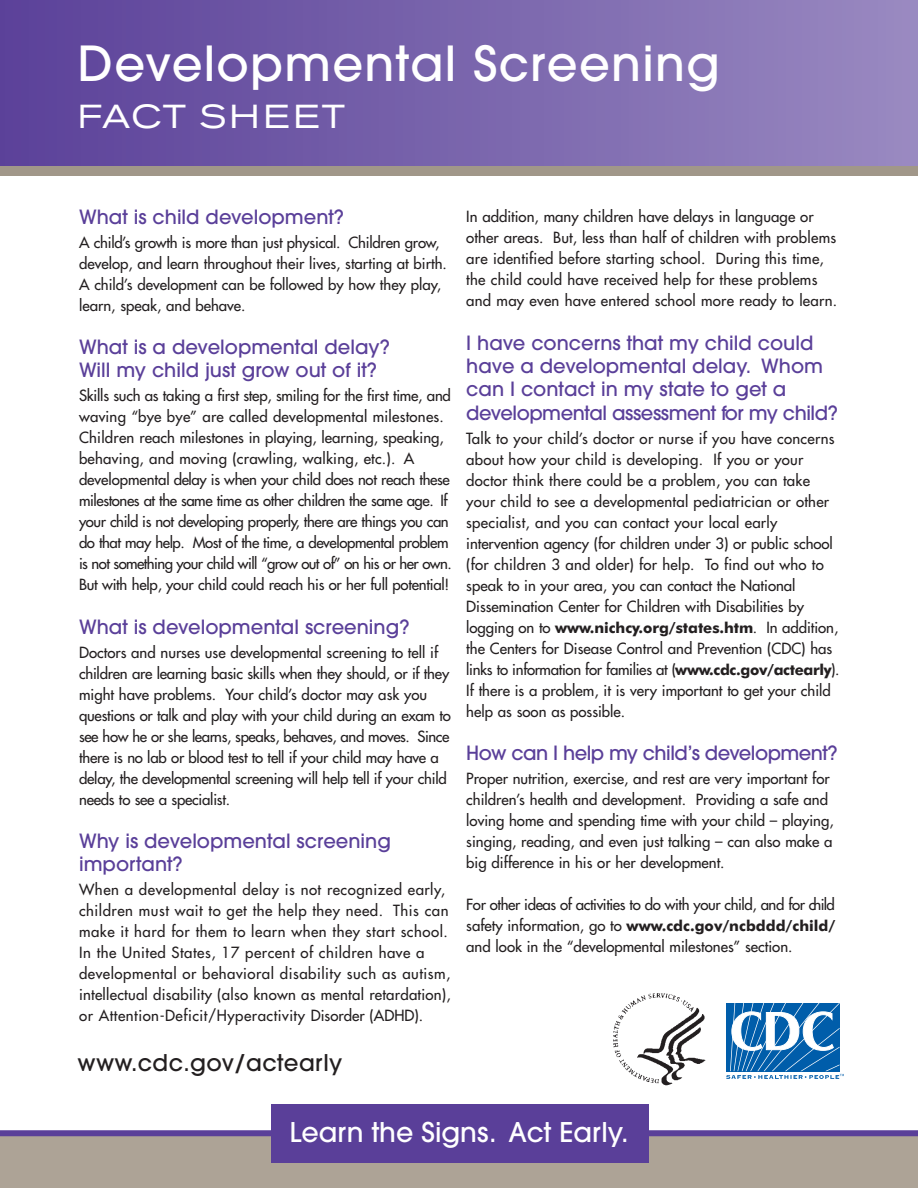
<style>
.page{position:relative;width:918px;height:1188px;background:#fff}
.page>*{position:absolute;margin:0;border:0;box-sizing:border-box;transform-origin:0 0}
.t1{font:500 48px "Avant Garde";letter-spacing:.025em;color:#fff}
.t2{font:expanded 33px "Akzidenz Grotesk BE";letter-spacing:.07em;color:#fff}
.t3{font:500 27px "Avant Garde";color:#fff}
.t4{font:500 22.95px "Avant Garde";letter-spacing:.015em;color:#231f20}
.t5{font:500 19.5px/23.4px "Avant Garde";color:#5a3f99}
.t6{font:500 19.5px "Avant Garde";letter-spacing:-.025em;color:#5a3f99}
.t7{font:15px/21px "Futura";color:#231f20}
.t8{font:15px/21px "Futura";letter-spacing:.035em;color:#231f20}
.t9{font:700 15px "Futura BT";letter-spacing:-.005em;color:#231f20}
.t10{font:15px "Futura";letter-spacing:-.025em;color:#231f20}
.s1{font-family:"Futura";font-weight:400}
.s2{font-family:"Futura BT";font-weight:700}
</style>
<div class="page">
<div style="left:0;top:1134px;width:918px;height:54px;background:#ada396"></div>
<div style="left:0;top:1130px;width:918px;height:6px;background:#5a3f99"></div>
<div style="left:0;top:0;width:918px;height:176px;background:#a19789"></div>
<div style="left:0;top:0;width:918px;height:166px;background:linear-gradient(to right,#5b4199,#9989c0)"></div>
<img style="left:613px;top:993px;width:93px;height:93px">
<svg style="left:726px;top:1003px;width:118px;height:76px"></svg>
<div style="left:271px;top:1104px;width:378px;height:58px;background:#5a3f99"></div>
<h1 class="t1" style="left:78px;top:34px;width:643px">Developmental Screening</h1>
<h2 class="t2" style="left:78px;top:97px;width:269px">FACT SHEET</h2>
<h3 class="t5" style="left:79px;top:205px;width:266px">What is child development?</h3>
<p class="t7" style="left:79px;top:232px;width:369px">A child’s growth is more than just physical. Children grow, develop, and learn throughout their lives, starting at birth.<br>A child’s development can be followed by how they play, learn, speak, and behave.</p>
<h3 class="t5" style="left:79px;top:335px;width:312px">What is a developmental delay?<br>Will my child just grow out of it?</h3>
<p class="t7" style="left:79px;top:385px;width:374px">Skills such as taking a first step, smiling for the first time, and waving “bye bye” are called developmental milestones.<br>Children reach milestones in playing, learning, speaking, behaving, and moving (crawling, walking, etc.). A developmental delay is when your child does not reach these milestones at the same time as other children the same age. If your child is not developing properly, there are things you can do that may help. Most of the time, a developmental problem is not something your child will “grow out of” on his or her own.<br>But with help, your child could reach his or her full potential!</p>
<h3 class="t5" style="left:79px;top:615px;width:332px">What is developmental screening?</h3>
<p class="t7" style="left:79px;top:642px;width:373px">Doctors and nurses use developmental screening to tell if children are learning basic skills when they should, or if they might have problems. Your child’s doctor may ask you questions or talk and play with your child during an exam to see how he or she learns, speaks, behaves, and moves. Since there is no lab or blood test to tell if your child may have a delay, the developmental screening will help tell if your child needs to see a specialist.</p>
<h3 class="t5" style="left:79px;top:829px;width:313px">Why is developmental screening important?</h3>
<p class="t8" style="left:79px;top:879px;width:373px">When a developmental delay is not recognized early, children must wait to get the help they need. This can make it hard for them to learn when they start school.<br>In the United States, 17 percent of children have a developmental or behavioral disability such as autism, intellectual disability (also known as mental retardation), or Attention-Deficit/Hyperactivity Disorder (ADHD).</p>
<h3 class="t4" style="left:77px;top:1048px;width:266px">www.cdc.gov/actearly</h3>
<p class="t7" style="left:466px;top:206px;width:373px">In addition, many children have delays in language or other areas. But, less than half of children with problems are identified before starting school. During this time, the child could have received help for these problems and may even have entered school more ready to learn.</p>
<h3 class="t5" style="left:466px;top:331px;width:373px">I have concerns that my child could have a developmental delay. Whom can I contact in my state to get a developmental assessment for my child?</h3>
<p class="t7" style="left:466px;top:428px;width:370px">Talk to your child’s doctor or nurse if you have concerns about how your child is developing. If you or your doctor think there could be a problem, you can take your child to see a developmental pediatrician or other specialist, and you can contact your local early intervention agency (for children under 3) or public school (for children 3 and older) for help. To find out who to speak to in your area, you can contact the National Dissemination Center for Children with Disabilities by</p>
<p class="t9" style="left:466px;top:618px;width:374px"><span class="s1">logging on to</span> www.nichcy.org/states.htm<span class="s1">. In addition,</span></p>
<p class="t7" style="left:466px;top:638px;width:375px">the Centers for Disease Control and Prevention (CDC) has links to information for families at (<span class="s2">www.cdc.gov/actearly</span>).<br>If there is a problem, it is very important to get your child help as soon as possible.</p>
<h3 class="t6" style="left:466px;top:741px;width:373px">How can I help my child’s development?</h3>
<p class="t7" style="left:466px;top:768px;width:369px">Proper nutrition, exercise, and rest are very important for children’s health and development. Providing a safe and loving home and spending time with your child – playing, singing, reading, and even just talking – can also make a big difference in his or her development.</p>
<p class="t10" style="left:466px;top:895px;width:370px">For other ideas of activities to do with your child, and for child</p>
<p class="t9" style="left:466px;top:916px;width:371px"><span class="s1">safety information, go to</span> www.cdc.gov/ncbddd/child/</p>
<p class="t7" style="left:466px;top:936px;width:328px">and look in the “developmental milestones” section.</p>
<h3 class="t3" style="left:290px;top:1116px;width:341px">Learn the Signs. Act Early.</h3>
</div>
